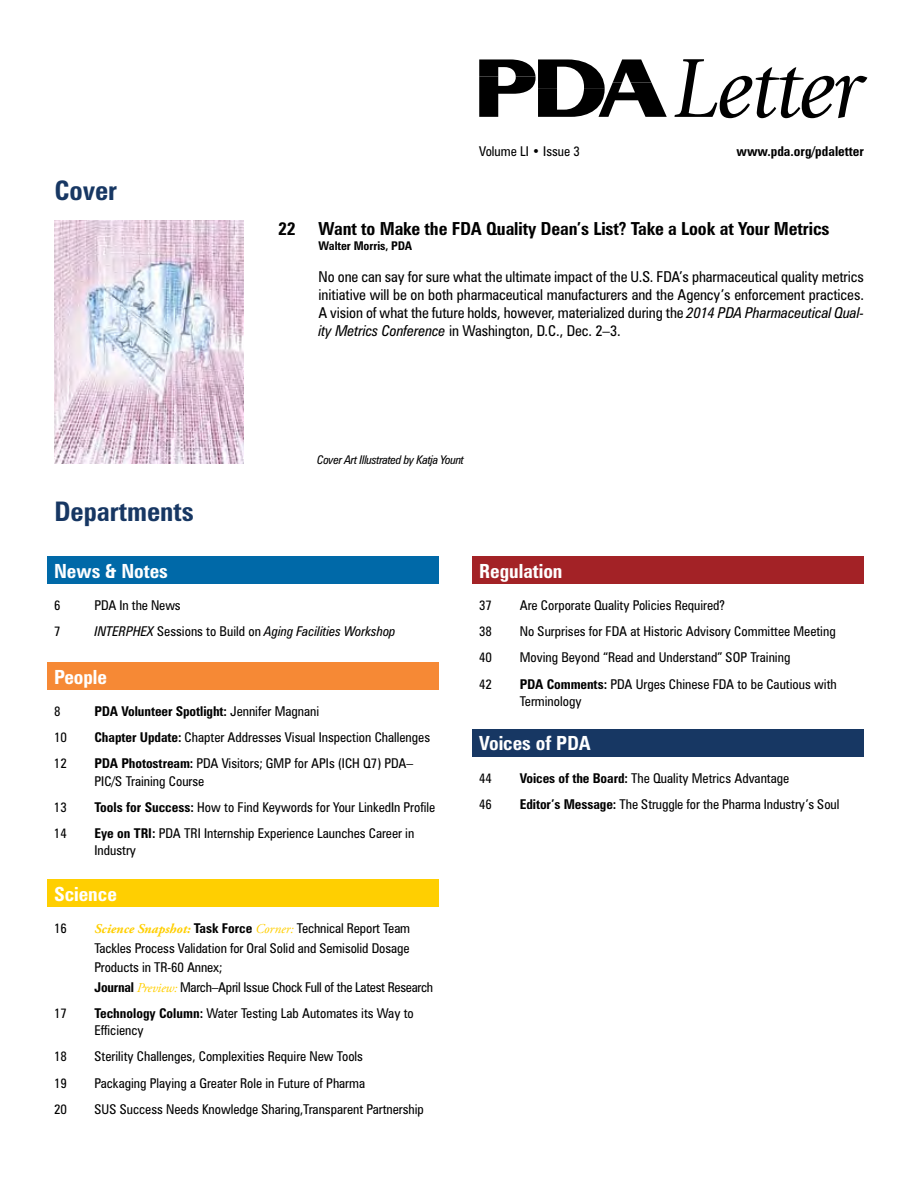
<style>
.page{position:relative;width:918px;height:1188px;background:#fff}
.page>*{position:absolute;margin:0;border:0;box-sizing:border-box;transform-origin:0 0}
.t1{font:italic 87.3px "Giovanni";letter-spacing:-.02em;color:#000}
.t2{font:700 condensed 27px "Zurich BT";color:#173763}
.t3{font:700 condensed 19.5px "Zurich BT";color:#fff}
.t4{font:700 condensed 18px "Zurich BT";letter-spacing:-.005em;color:#000}
.t5{font:condensed 15px/18px "Zurich BT";letter-spacing:-.005em;color:#000;text-align:justify}
.t6{font:condensed 13.5px/17.2px "Zurich BT";color:#000}
.t7{font:700 condensed 13.5px "Zurich BT";letter-spacing:-.005em;color:#000}
.t8{font:italic condensed 13.5px "Zurich BT";color:#000}
.t9{font:italic condensed 12px "Zurich BT";letter-spacing:-.025em;color:#000}
.t10{font:700 condensed 12px "Zurich BT";letter-spacing:-.005em;color:#000}
.s1{font-style:italic}
.s2{font-style:normal}
.s3{font-weight:400}
.s4{font-weight:700}
.s5{font-family:"Adobe Garamond Pro";font-weight:700;font-style:italic;font-stretch:normal;color:#ffcf01}
.s6{font-family:"Adobe Garamond Pro";font-style:italic;font-stretch:normal;color:#ffcf01}
</style>
<div class="page">
<svg style="left:479px;top:59px;width:188px;height:58px"></svg>
<img style="left:54px;top:221px;width:189px;height:243px">
<div style="left:472px;top:556px;width:392px;height:28px;background:#a32226"></div>
<div style="left:472px;top:729px;width:392px;height:27px;background:#173763"></div>
<div style="left:47px;top:556px;width:392px;height:28px;background:#0069a8"></div>
<div style="left:47px;top:662px;width:392px;height:28px;background:#f68935"></div>
<div style="left:47px;top:880px;width:392px;height:27px;background:#ffcf01"></div>
<h1 class="t1" style="left:674px;top:40px;width:192px">Letter</h1>
<h2 class="t2" style="left:54px;top:173px;width:64px">Cover</h2>
<h2 class="t2" style="left:54px;top:495px;width:141px">Departments</h2>
<p class="t6" style="left:479px;top:143px;width:102px">Volume LI • Issue 3</p>
<p class="t7" style="left:736px;top:143px;width:129px">www.pda.org/pdaletter</p>
<h3 class="t4" style="left:278px;top:218px;width:19px">22</h3>
<h3 class="t4" style="left:319px;top:218px;width:513px">Want to Make the FDA Quality Dean’s List? Take a Look at Your Metrics</h3>
<p class="t10" style="left:319px;top:239px;width:95px">Walter Morris, PDA</p>
<p class="t5" style="left:319px;top:267px;width:547px">No one can say for sure what the ultimate impact of the U.S. FDA’s pharmaceutical quality metrics initiative will be on both pharmaceutical manufacturers and the Agency’s enforcement practices.<br>A vision of what the future holds, however, materialized during the <span class="s1">2014 PDA Pharmaceutical Qual&shy;ity Metrics Conference</span> in Washington, D.C., Dec. 2–3.</p>
<p class="t9" style="left:317px;top:452px;width:148px">Cover Art Illustrated by Katja Yount</p>
<h3 class="t3" style="left:54px;top:559px;width:116px">News &amp; Notes</h3>
<p class="t6" style="left:54px;top:596px;width:8px">6</p>
<p class="t6" style="left:94px;top:596px;width:88px">PDA In the News</p>
<p class="t6" style="left:54px;top:623px;width:8px">7</p>
<p class="t8" style="left:94px;top:623px;width:303px">INTERPHEX <span class="s2">Sessions to Build on</span> Aging Facilities Workshop</p>
<h3 class="t3" style="left:54px;top:665px;width:55px">People</h3>
<p class="t6" style="left:54px;top:702px;width:8px">8</p>
<p class="t7" style="left:94px;top:703px;width:226px">PDA Volunteer Spotlight: <span class="s3">Jennifer Magnani</span></p>
<p class="t6" style="left:54px;top:728px;width:14px">10</p>
<p class="t6" style="left:94px;top:728px;width:337px"><span class="s4">Chapter Update:</span> Chapter Addresses Visual Inspection Challenges</p>
<p class="t6" style="left:54px;top:755px;width:14px">12</p>
<p class="t6" style="left:94px;top:755px;width:320px"><span class="s4">PDA Photostream:</span> PDA Visitors; GMP for APIs (ICH Q7) PDA–<br>PIC/S Training Course</p>
<p class="t6" style="left:54px;top:798px;width:14px">13</p>
<p class="t6" style="left:94px;top:798px;width:342px"><span class="s4">Tools for Success:</span> How to Find Keywords for Your LinkedIn Profile</p>
<p class="t6" style="left:54px;top:824px;width:14px">14</p>
<p class="t6" style="left:94px;top:824px;width:321px"><span class="s4">Eye on TRI:</span> PDA TRI Internship Experience Launches Career in<br>Industry</p>
<h3 class="t3" style="left:54px;top:882px;width:64px">Science</h3>
<p class="t6" style="left:54px;top:920px;width:14px">16</p>
<p class="t6" style="left:94px;top:919px;width:340px;line-height:19.5px"><span class="s5">Science Snapshot:</span> <span class="s4">Task Force</span> <span class="s6">Corner:</span> Technical Report Team Tackles Process Validation for Oral Solid and Semisolid Dosage Products in TR-60 Annex;<br><span class="s4">Journal</span> <span class="s6">Preview:</span> March–April Issue Chock Full of the Latest Research</p>
<p class="t6" style="left:54px;top:1004px;width:14px">17</p>
<p class="t6" style="left:94px;top:1004px;width:321px"><span class="s4">Technology Column:</span> Water Testing Lab Automates its Way to<br>Efficiency</p>
<p class="t6" style="left:54px;top:1048px;width:14px">18</p>
<p class="t6" style="left:94px;top:1048px;width:270px">Sterility Challenges, Complexities Require New Tools</p>
<p class="t6" style="left:54px;top:1074px;width:14px">19</p>
<p class="t6" style="left:94px;top:1074px;width:272px">Packaging Playing a Greater Role in Future of Pharma</p>
<p class="t6" style="left:54px;top:1100px;width:14px">20</p>
<p class="t6" style="left:94px;top:1100px;width:331px">SUS Success Needs Knowledge Sharing,Transparent Partnership</p>
<h3 class="t3" style="left:479px;top:559px;width:85px">Regulation</h3>
<p class="t6" style="left:479px;top:596px;width:14px">37</p>
<p class="t6" style="left:520px;top:596px;width:207px">Are Corporate Quality Policies Required?</p>
<p class="t6" style="left:479px;top:623px;width:14px">38</p>
<p class="t6" style="left:520px;top:623px;width:317px">No Surprises for FDA at Historic Advisory Committee Meeting</p>
<p class="t6" style="left:479px;top:649px;width:14px">40</p>
<p class="t6" style="left:520px;top:649px;width:272px">Moving Beyond “Read and Understand” SOP Training</p>
<p class="t6" style="left:479px;top:675px;width:14px">42</p>
<p class="t6" style="left:520px;top:675px;width:319px"><span class="s4">PDA Comments:</span> PDA Urges Chinese FDA to be Cautious with<br>Terminology</p>
<h3 class="t3" style="left:479px;top:732px;width:113px">Voices of PDA</h3>
<p class="t6" style="left:479px;top:769px;width:14px">44</p>
<p class="t6" style="left:520px;top:769px;width:271px"><span class="s4">Voices of the Board:</span> The Quality Metrics Advantage</p>
<p class="t6" style="left:479px;top:795px;width:14px">46</p>
<p class="t6" style="left:520px;top:795px;width:321px"><span class="s4">Editor’s Message:</span> The Struggle for the Pharma Industry’s Soul</p>
</div>
